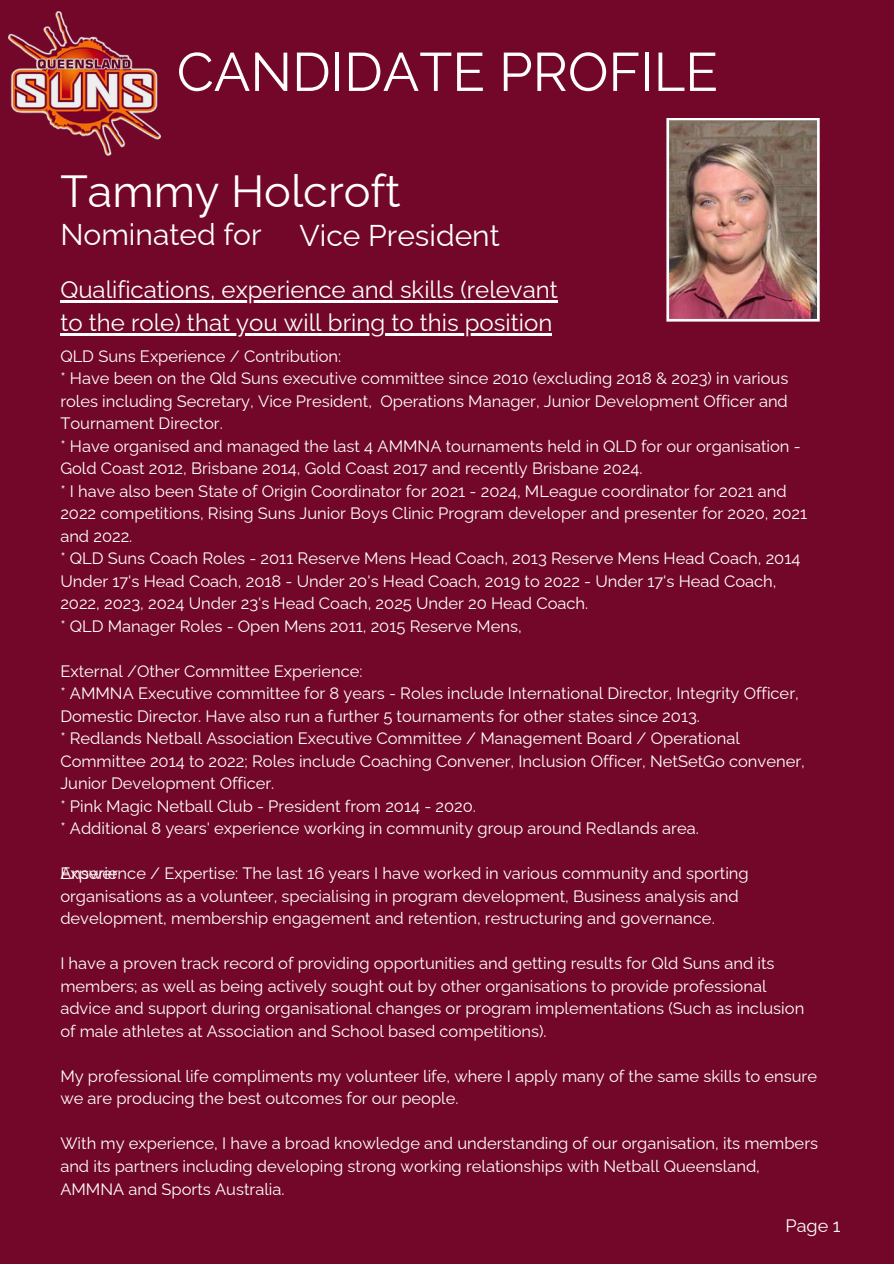
<style>
.page{position:relative;width:894px;height:1264px;background:#fff}
.page>*{position:absolute;margin:0;border:0;box-sizing:border-box;transform-origin:0 0}
.t1{font:54px "Raleway";color:#fff}
.t2{font:45px "Raleway";color:#fff}
.t3{font:30px "Raleway";color:#fff}
.t4{font:24px "Raleway";color:#fff}
.t5{font:18px "Raleway";color:#fff}
.t6{font:16.5px/22.5px "Raleway";color:#fff}
</style>
<div class="page">
<div style="left:0;top:0;width:893px;height:1263px;background:#73072a"></div>
<img style="left:9px;top:11px;width:152px;height:144px">
<hr style="left:60px;top:300px;width:497px;height:2px;background:#fff">
<hr style="left:60px;top:333px;width:492px;height:2px;background:#fff">
<img style="left:666px;top:118px;width:153px;height:203px">
<p class="t1" style="left:177px;top:40px;width:542px">CANDIDATE PROFILE</p>
<p class="t2" style="left:60px;top:165px;width:341px">Tammy Holcroft</p>
<p class="t3" style="left:60px;top:216px;width:203px">Nominated for</p>
<p class="t3" style="left:299px;top:218px;width:202px">Vice President</p>
<p class="t4" style="left:60px;top:275px;width:499px">Qualifications, experience and skills (relevant</p>
<p class="t4" style="left:60px;top:308px;width:493px">to the role) that you will bring to this position</p>
<p class="t6" style="left:60px;top:344px;width:282px">QLD Suns Experience / Contribution:</p>
<h1 class="t6" style="left:60px;top:367px;width:729px;text-align:justify">* Have been on the Qld Suns executive committee since 2010 (excluding 2018 &amp; 2023) in various roles including Secretary, Vice President, Operations Manager, Junior Development Officer and Tournament Director.</h1>
<p class="t6" style="left:60px;top:434px;width:741px">* Have organised and managed the last 4 AMMNA tournaments held in QLD for our organisation -<br>Gold Coast 2012, Brisbane 2014, Gold Coast 2017 and recently Brisbane 2024.</p>
<h2 class="t6" style="left:60px;top:479px;width:748px">* I have also been State of Origin Coordinator for 2021 - 2024, MLeague coordinator for 2021 and<br>2022 competitions, Rising Suns Junior Boys Clinic Program developer and presenter for 2020, 2021 and 2022.</h2>
<p class="t6" style="left:60px;top:547px;width:741px">* QLD Suns Coach Roles - 2011 Reserve Mens Head Coach, 2013 Reserve Mens Head Coach, 2014<br>Under 17's Head Coach, 2018 - Under 20's Head Coach, 2019 to 2022 - Under 17's Head Coach,<br>2022, 2023, 2024 Under 23's Head Coach, 2025 Under 20 Head Coach.</p>
<p class="t6" style="left:60px;top:614px;width:463px">* QLD Manager Roles - Open Mens 2011, 2015 Reserve Mens,</p>
<h4 class="t6" style="left:60px;top:659px;width:304px">External /Other Committee Experience:</h4>
<p class="t6" style="left:60px;top:682px;width:739px">* AMMNA Executive committee for 8 years - Roles include International Director, Integrity Officer,<br>Domestic Director. Have also run a further 5 tournaments for other states since 2013.</p>
<p class="t6" style="left:60px;top:727px;width:745px">* Redlands Netball Association Executive Committee / Management Board / Operational<br>Committee 2014 to 2022; Roles include Coaching Convener, Inclusion Officer, NetSetGo convener,<br>Junior Development Officer.</p>
<p class="t6" style="left:60px;top:794px;width:417px">* Pink Magic Netball Club - President from 2014 - 2020.</p>
<p class="t6" style="left:60px;top:817px;width:639px">* Additional 8 years' experience working in community group around Redlands area.</p>
<p class="t6" style="left:60px;top:862px;width:689px">Experience / Expertise: The last 16 years I have worked in various community and sporting organisations as a volunteer, specialising in program development, Business analysis and development, membership engagement and retention, restructuring and governance.</p>
<p class="t6" style="left:60px;top:952px;width:745px">I have a proven track record of providing opportunities and getting results for Qld Suns and its members; as well as being actively sought out by other organisations to provide professional advice and support during organisational changes or program implementations (Such as inclusion of male athletes at Association and School based competitions).</p>
<p class="t6" style="left:60px;top:1064px;width:758px">My professional life compliments my volunteer life, where I apply many of the same skills to ensure we are producing the best outcomes for our people.</p>
<p class="t6" style="left:60px;top:1132px;width:759px">With my experience, I have a broad knowledge and understanding of our organisation, its members and its partners including developing strong working relationships with Netball Queensland,<br>AMMNA and Sports Australia.</p>
<p class="t6" style="left:60px;top:861px;width:59px">Answer</p>
<p class="t5" style="left:785px;top:1214px;width:56px">Page 1</p>
</div>
